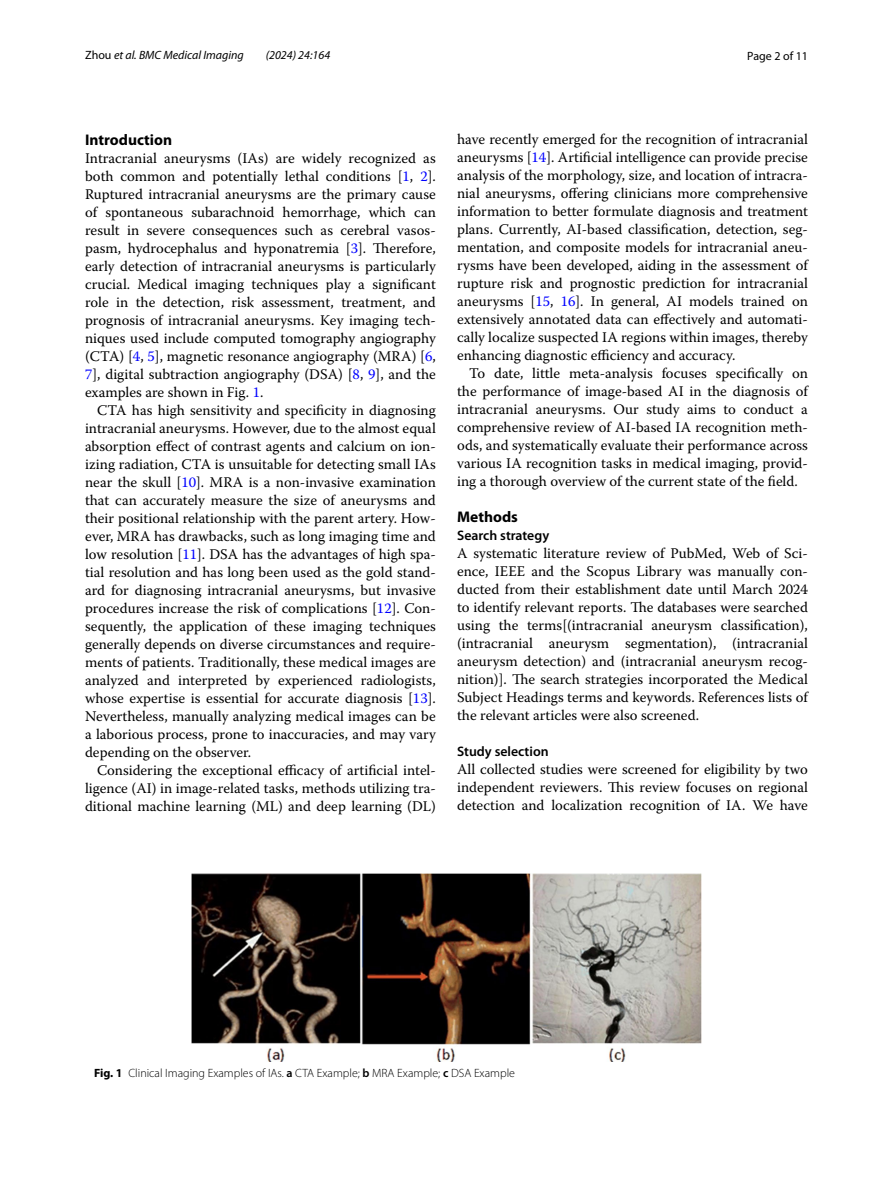
<style>
.page{position:relative;width:893px;height:1187px;background:#fff}
.page>*{position:absolute;margin:0;border:0;box-sizing:border-box;transform-origin:0 0}
.t1{font:700 15.45px "Myriad Pro";color:#000}
.t2{font:14.7px/18px "Warnock Pro";color:#000;text-align:justify}
.t3{font:600 13.8px "Myriad Pro";color:#000}
.t4{font:300 12px "Myriad Pro";color:#000}
.t5{font:italic 12px "Myriad Pro";color:#000}
.t6{font:12px "Myriad Pro";color:#000}
.s1{font-style:normal}
.s2{color:#00f}
.s3{font-weight:700}
.s4{font-weight:600}
</style>
<div class="page">
<img style="left:191px;top:873px;width:511px;height:188px">
<p class="t5" style="left:85px;top:48px;width:160px"><span class="s1">Zhou</span> et al. BMC Medical Imaging</p>
<p class="t5" style="left:266px;top:48px;width:66px">(2024) 24:164</p>
<p class="t6" style="left:747px;top:48px;width:62px">Page 2 of 11</p>
<p class="t1" style="left:85px;top:129px;width:89px">Introduction</p>
<p class="t2" style="left:85px;top:148px;width:352px">Intracranial aneurysms (IAs) are widely recognized as both common and potentially lethal conditions [<span class="s2">1</span>, <span class="s2">2</span>].<br>Ruptured intracranial aneurysms are the primary cause of spontaneous subarachnoid hemorrhage, which can result in severe consequences such as cerebral vasos&shy;pasm, hydrocephalus and hyponatremia [<span class="s2">3</span>]. Therefore, early detection of intracranial aneurysms is particularly crucial. Medical imaging techniques play a significant role in the detection, risk assessment, treatment, and prognosis of intracranial aneurysms. Key imaging tech&shy;niques used include computed tomography angiography (CTA) [<span class="s2">4</span>, <span class="s2">5</span>], magnetic resonance angiography (MRA) [<span class="s2">6</span>, <span class="s2">7</span>], digital subtraction angiography (DSA) [<span class="s2">8</span>, <span class="s2">9</span>], and the examples are shown in Fig. <span class="s2">1</span>.</p>
<p class="t2" style="left:85px;top:400px;width:352px;text-indent:12px">CTA has high sensitivity and specificity in diagnosing intracranial aneurysms. However, due to the almost equal absorption effect of contrast agents and calcium on ion&shy;izing radiation, CTA is unsuitable for detecting small IAs near the skull [<span class="s2">10</span>]. MRA is a non-invasive examination that can accurately measure the size of aneurysms and their positional relationship with the parent artery. How&shy;ever, MRA has drawbacks, such as long imaging time and low resolution [<span class="s2">11</span>]. DSA has the advantages of high spa&shy;tial resolution and has long been used as the gold stand&shy;ard for diagnosing intracranial aneurysms, but invasive procedures increase the risk of complications [<span class="s2">12</span>]. Con&shy;sequently, the application of these imaging techniques generally depends on diverse circumstances and require&shy;ments of patients. Traditionally, these medical images are analyzed and interpreted by experienced radiologists, whose expertise is essential for accurate diagnosis [<span class="s2">13</span>].<br>Nevertheless, manually analyzing medical images can be a laborious process, prone to inaccuracies, and may vary depending on the observer.</p>
<p class="t2" style="left:85px;top:760px;width:352px;text-indent:12px">Considering the exceptional efficacy of artificial intel&shy;ligence (AI) in image-related tasks, methods utilizing tra&shy;ditional machine learning (ML) and deep learning (DL)</p>
<p class="t2" style="left:457px;top:130px;width:352px">have recently emerged for the recognition of intracranial aneurysms [<span class="s2">14</span>]. Artificial intelligence can provide precise analysis of the morphology, size, and location of intracra&shy;nial aneurysms, offering clinicians more comprehensive information to better formulate diagnosis and treatment plans. Currently, AI-based classification, detection, seg&shy;mentation, and composite models for intracranial aneu&shy;rysms have been developed, aiding in the assessment of rupture risk and prognostic prediction for intracranial aneurysms [<span class="s2">15</span>, <span class="s2">16</span>]. In general, AI models trained on extensively annotated data can effectively and automati&shy;cally localize suspected IA regions within images, thereby enhancing diagnostic efficiency and accuracy.</p>
<p class="t2" style="left:457px;top:364px;width:352px;text-indent:12px">To date, little meta-analysis focuses specifically on the performance of image-based AI in the diagnosis of intracranial aneurysms. Our study aims to conduct a comprehensive review of AI-based IA recognition meth&shy;ods, and systematically evaluate their performance across various IA recognition tasks in medical imaging, provid&shy;ing a thorough overview of the current state of the field.</p>
<p class="t1" style="left:457px;top:506px;width:62px">Methods</p>
<p class="t3" style="left:457px;top:526px;width:94px">Search strategy</p>
<p class="t2" style="left:457px;top:544px;width:352px">A systematic literature review of PubMed, Web of Sci&shy;ence, IEEE and the Scopus Library was manually con&shy;ducted from their establishment date until March 2024 to identify relevant reports. The databases were searched using the terms[(intracranial aneurysm classification), (intracranial aneurysm segmentation), (intracranial aneurysm detection) and (intracranial aneurysm recog&shy;nition)]. The search strategies incorporated the Medical Subject Headings terms and keywords. References lists of the relevant articles were also screened.</p>
<p class="t3" style="left:457px;top:742px;width:93px">Study selection</p>
<p class="t2" style="left:457px;top:760px;width:352px">All collected studies were screened for eligibility by two independent reviewers. This review focuses on regional detection and localization recognition of IA. We have</p>
<p class="t4" style="left:94px;top:1066px;width:422px"><span class="s3">Fig. 1</span> Clinical Imaging Examples of IAs. <span class="s4">a</span> CTA Example; <span class="s4">b</span> MRA Example; <span class="s4">c</span> DSA Example</p>
</div>
